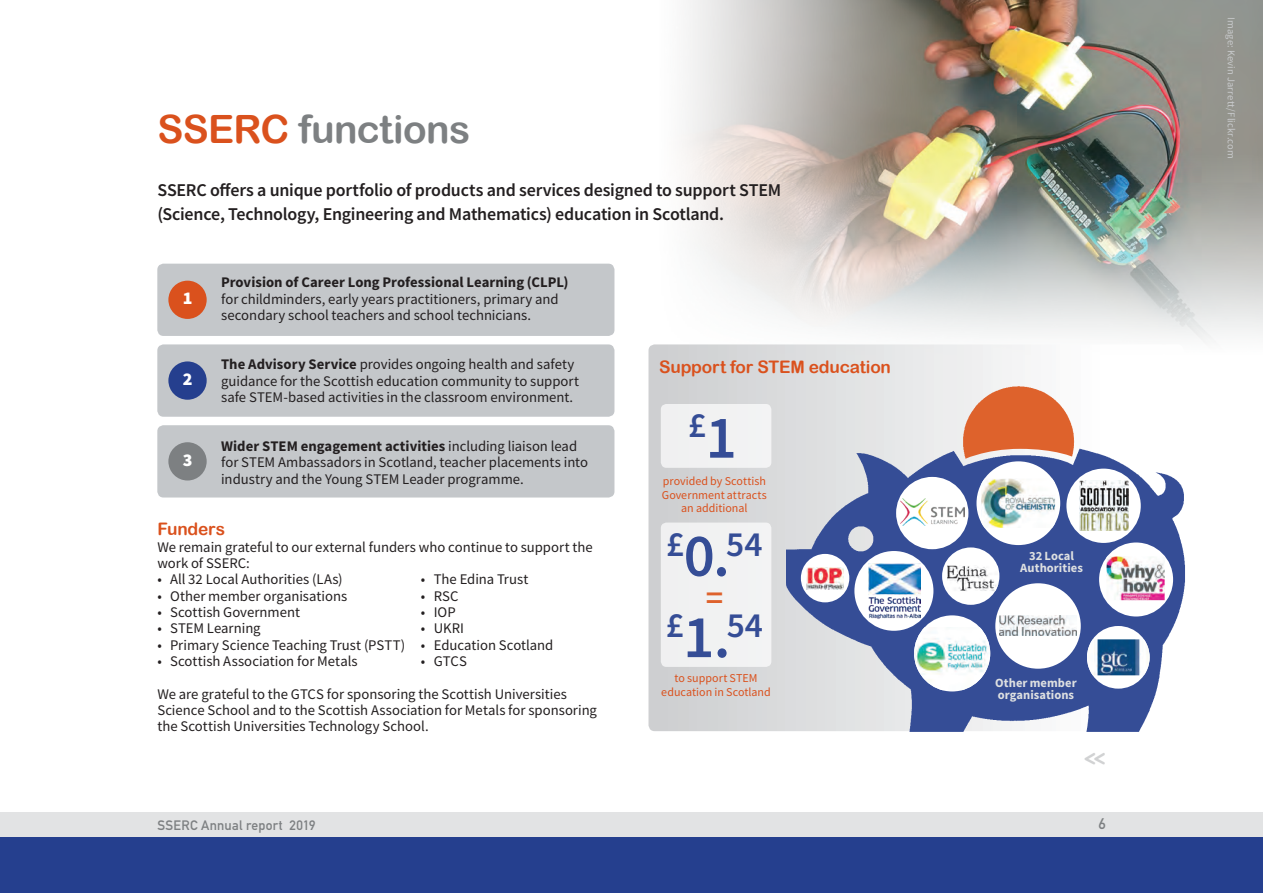
<style>
.page{position:relative;width:1263px;height:893px;background:#fff}
.page>*{position:absolute;margin:0;border:0;box-sizing:border-box;transform-origin:0 0}
.t1{font:39px "Arial Rounded MT Bold";letter-spacing:-.015em;color:#7d8082}
.t2{font:600 35.4px "Source Sans Pro";color:#354d96}
.t3{font:600 34.2px "Source Sans Pro";color:#de622c}
.t4{font:700 24.15px "Monoglyceride";color:#d1d2d3;scale:.87 1}
.t5{font:600 18px/24px "Source Sans Pro";letter-spacing:-.015em;color:#231f20}
.t6{font:900 18px "Source Sans Pro";color:#fff}
.t7{font:17.25px "Arial Rounded MT Bold";letter-spacing:-.01em;color:#da511d}
.t8{font:700 15px "DIN Alternate";color:#7d8082}
.t9{font:14.7px/16.4px "Source Sans Pro";color:#231f20}
.t10{font:700 14.7px "Source Sans Pro";color:#231f20}
.t11{font:700 13.5px "DIN Alternate";letter-spacing:.02em;color:#7d8082}
.t12{font:700 12.6px/11.4px "Source Sans Pro";letter-spacing:.005em;color:#dee0e1;text-align:center}
.t13{font:12px/13.5px "Source Sans Pro";color:#da511d;text-align:center}
.t14{font:10.5px "Source Sans Pro";letter-spacing:.015em;color:#c8cacc}
.s1{color:#da511d}
.s2{font-weight:700}
.s3{font-size:60.75px}
</style>
<div class="page">
<div style="left:0;top:812px;width:1263px;height:26px;background:#e2e3e4"></div>
<div style="left:0;top:838px;width:1263px;height:55px;background:#253f8e"></div>
<img style="left:682px;top:0;width:581px;height:342px">
<div style="left:648px;top:344px;width:535px;height:387px;background:linear-gradient(to right,#ccced0,#fff);border-radius:6px"></div>
<div style="left:157px;top:425px;width:457px;height:72px;background:#c4c7ca;border-radius:6px"></div>
<div style="left:157px;top:344px;width:457px;height:73px;background:#c4c7ca;border-radius:6px"></div>
<div style="left:157px;top:264px;width:457px;height:72px;background:#c4c7ca;border-radius:6px"></div>
<div style="left:168px;top:281px;width:39px;height:38px;background:#da511d;border-radius:50%"></div>
<div style="left:168px;top:361px;width:39px;height:39px;background:#253f8e;border-radius:50%"></div>
<div style="left:168px;top:442px;width:39px;height:38px;background:#7d8082;border-radius:50%"></div>
<img style="left:787px;top:445px;width:398px;height:287px">
<div style="left:1066px;top:469px;width:75px;height:74px;background:#fff;border-radius:50%"></div>
<img style="left:1079px;top:481px;width:49px;height:50px">
<div style="left:914px;top:615px;width:76px;height:76px;background:#fff;border-radius:50%"></div>
<img style="left:914px;top:627px;width:76px;height:63px">
<div style="left:976px;top:461px;width:84px;height:84px;background:#fff;border-radius:50%"></div>
<img style="left:981px;top:479px;width:74px;height:49px">
<div style="left:995px;top:583px;width:86px;height:86px;background:#fff;border-radius:50%"></div>
<img style="left:1000px;top:615px;width:76px;height:20px">
<div style="left:801px;top:554px;width:48px;height:48px;background:#fff;border-radius:50%"></div>
<img style="left:806px;top:568px;width:37px;height:21px">
<div style="left:942px;top:547px;width:57px;height:58px;background:#fff;border-radius:50%"></div>
<img style="left:947px;top:566px;width:51px;height:25px">
<div style="left:1099px;top:542px;width:74px;height:74px;background:#fff;border-radius:50%"></div>
<img style="left:1106px;top:556px;width:59px;height:44px">
<div style="left:896px;top:477px;width:72px;height:72px;background:#fff;border-radius:50%"></div>
<img style="left:900px;top:498px;width:64px;height:28px">
<div style="left:854px;top:551px;width:79px;height:80px;background:#fff;border-radius:50%"></div>
<img style="left:869px;top:563px;width:51px;height:56px">
<div style="left:1087px;top:626px;width:63px;height:63px;background:#fff;border-radius:50%"></div>
<img style="left:1087px;top:639px;width:62px;height:36px">
<img style="left:955px;top:381px;width:122px;height:79px">
<div style="left:661px;top:404px;width:110px;height:64px;background:#f1f2f2;border-radius:6px"></div>
<div style="left:661px;top:523px;width:110px;height:144px;background:#f1f2f2;border-radius:6px"></div>
<h1 class="t1" style="left:157px;top:106px;width:314px"><span class="s1">SSERC</span> functions</h1>
<p class="t5" style="left:157px;top:178px;width:625px">SSERC offers a unique portfolio of products and services designed to support STEM (Science, Technology, Engineering and Mathematics) education in Scotland.</p>
<p class="t6" style="left:183px;top:286px;width:11px">1</p>
<p class="t6" style="left:183px;top:367px;width:11px">2</p>
<p class="t6" style="left:183px;top:448px;width:11px">3</p>
<p class="t10" style="left:221px;top:273px;width:349px">Provision of Career Long Professional Learning (CLPL)</p>
<p class="t9" style="left:221px;top:291px;width:339px">for childminders, early years practitioners, primary and secondary school teachers and school technicians.</p>
<p class="t9" style="left:221px;top:356px;width:360px"><span class="s2">The Advisory Service</span> provides ongoing health and safety guidance for the Scottish education community to support safe STEM-based activities in the classroom environment.</p>
<p class="t9" style="left:221px;top:438px;width:368px"><span class="s2">Wider STEM engagement activities</span> including liaison lead for STEM Ambassadors in Scotland, teacher placements into industry and the Young STEM Leader programme.</p>
<p class="t7" style="left:157px;top:519px;width:69px">Funders</p>
<p class="t9" style="left:157px;top:538px;width:437px">We remain grateful to our external funders who continue to support the work of SSERC:</p>
<p class="t9" style="left:157px;top:571px;width:187px">• All 32 Local Authorities (LAs)</p>
<p class="t9" style="left:157px;top:587px;width:191px">• Other member organisations</p>
<p class="t9" style="left:157px;top:604px;width:144px">• Scottish Government</p>
<p class="t9" style="left:157px;top:620px;width:105px">• STEM Learning</p>
<p class="t9" style="left:157px;top:636px;width:249px">• Primary Science Teaching Trust (PSTT)</p>
<p class="t9" style="left:157px;top:653px;width:202px">• Scottish Association for Metals</p>
<p class="t9" style="left:157px;top:685px;width:441px">We are grateful to the GTCS for sponsoring the Scottish Universities<br>Science School and to the Scottish Association for Metals for sponsoring the Scottish Universities Technology School.</p>
<p class="t9" style="left:421px;top:571px;width:109px">• The Edina Trust</p>
<p class="t9" style="left:421px;top:587px;width:39px">• RSC</p>
<p class="t9" style="left:421px;top:604px;width:36px">• IOP</p>
<p class="t9" style="left:421px;top:620px;width:45px">• UKRI</p>
<p class="t9" style="left:421px;top:636px;width:134px">• Education Scotland</p>
<p class="t9" style="left:421px;top:653px;width:47px">• GTCS</p>
<p class="t7" style="left:659px;top:357px;width:233px">Support for STEM education</p>
<h2 class="t2" style="left:688px;top:402px;width:50px">£<span class="s3">1</span></h2>
<p class="t13" style="left:662px;top:474px;width:107px">provided by Scottish<br>Government attracts an additional</p>
<h2 class="t2" style="left:666px;top:520px;width:98px">£<span class="s3">0.</span>54</h2>
<h2 class="t2" style="left:666px;top:602px;width:99px">£<span class="s3">1.</span>54</h2>
<h3 class="t3" style="left:706px;top:575px;width:19px">=</h3>
<p class="t13" style="left:661px;top:671px;width:111px">to support STEM education in Scotland</p>
<p class="t12" style="left:1020px;top:550px;width:64px">32 Local<br>Authorities</p>
<p class="t12" style="left:995px;top:677px;width:83px;text-align:left">Other member organisations</p>
<h3 class="t4" style="left:1084px;top:742px;width:26px">&lt;&lt;</h3>
<p class="t11" style="left:157px;top:815px;width:160px">SSERC Annual report 2019</p>
<p class="t8" style="left:1098px;top:813px;width:9px">6</p>
<p class="t14" style="left:1238px;top:17px;width:143px;rotate:90deg">Image: Kevin Jarrett/Flickr.com</p>
</div>
